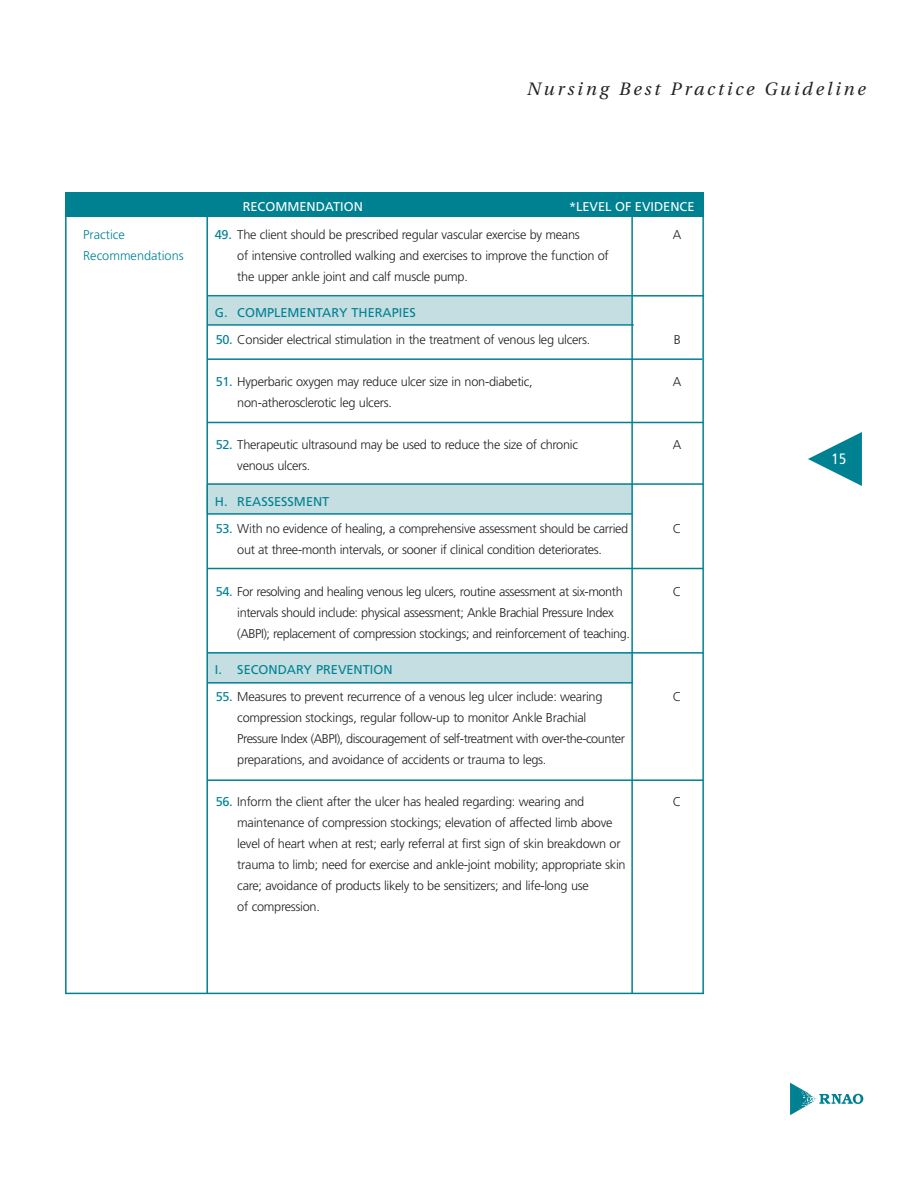
<style>
.page{position:relative;width:918px;height:1188px;background:#fff}
.page>*{position:absolute;margin:0;border:0;box-sizing:border-box;transform-origin:0 0}
.t1{font:italic 18px "Utopia";letter-spacing:.16em;color:#20231e}
.t2{font:condensed 15px "Frutiger";color:#fff}
.t3{font:300 12.75px/21px "Frutiger";letter-spacing:-.02em;color:#20231e}
.t4{font:12.75px "Frutiger";color:#008192}
.t5{font:12.75px "Frutiger";color:#fff}
.t6{font:300 12.75px "Frutiger";color:#008192}
.s1{font-weight:400;color:#008192}
</style>
<div class="page">
<div style="left:208px;top:653px;width:425px;height:30px;background:#c4dee1"></div>
<div style="left:207px;top:485px;width:425px;height:29px;background:#c4dee1"></div>
<div style="left:208px;top:297px;width:424px;height:27px;background:#c4dee1"></div>
<hr style="left:207px;top:324px;width:427px;height:2px;background:#008192">
<hr style="left:207px;top:568px;width:496px;height:1px;background:#008192">
<hr style="left:207px;top:682px;width:426px;height:2px;background:#008192">
<svg style="left:808px;top:432px;width:54px;height:54px"></svg>
<svg style="left:790px;top:1083px;width:73px;height:32px"></svg>
<hr style="left:65px;top:214px;width:2px;height:779px;background:#008192">
<hr style="left:702px;top:215px;width:2px;height:778px;background:#008192">
<hr style="left:206px;top:215px;width:2px;height:778px;background:#008192">
<div style="left:65px;top:192px;width:639px;height:25px;background:#008192"></div>
<hr style="left:631px;top:217px;width:2px;height:776px;background:#008192">
<hr style="left:207px;top:295px;width:497px;height:2px;background:#008192">
<hr style="left:207px;top:358px;width:495px;height:2px;background:#008192">
<hr style="left:65px;top:993px;width:639px;height:1px;background:#008192">
<hr style="left:207px;top:422px;width:496px;height:1px;background:#008192">
<hr style="left:207px;top:483px;width:496px;height:2px;background:#008192">
<hr style="left:207px;top:513px;width:425px;height:2px;background:#008192">
<hr style="left:207px;top:652px;width:496px;height:2px;background:#008192">
<hr style="left:207px;top:779px;width:496px;height:2px;background:#008192">
<h1 class="t1" style="left:527px;top:82px;width:340px">Nursing Best Practice Guideline</h1>
<p class="t5" style="left:243px;top:201px;width:122px">RECOMMENDATION</p>
<p class="t5" style="left:569px;top:201px;width:127px">*LEVEL OF EVIDENCE</p>
<p class="t6" style="left:83px;top:229px;width:43px">Practice</p>
<p class="t3" style="left:215px;top:225px;width:366px"><span class="s1">49.</span> The client should be prescribed regular vascular exercise by means</p>
<p class="t3" style="left:673px;top:225px;width:10px">A</p>
<p class="t6" style="left:83px;top:250px;width:102px">Recommendations</p>
<p class="t3" style="left:237px;top:246px;width:373px">of intensive controlled walking and exercises to improve the function of the upper ankle joint and calf muscle pump.</p>
<p class="t4" style="left:215px;top:307px;width:203px">G. COMPLEMENTARY THERAPIES</p>
<p class="t3" style="left:216px;top:330px;width:376px"><span class="s1">50.</span> Consider electrical stimulation in the treatment of venous leg ulcers.</p>
<p class="t3" style="left:674px;top:330px;width:9px">B</p>
<p class="t3" style="left:216px;top:372px;width:319px"><span class="s1">51.</span> Hyperbaric oxygen may reduce ulcer size in non-diabetic,</p>
<p class="t3" style="left:673px;top:372px;width:10px">A</p>
<p class="t3" style="left:237px;top:393px;width:156px">non-atherosclerotic leg ulcers.</p>
<p class="t3" style="left:216px;top:435px;width:364px"><span class="s1">52.</span> Therapeutic ultrasound may be used to reduce the size of chronic</p>
<p class="t3" style="left:673px;top:435px;width:10px">A</p>
<p class="t3" style="left:237px;top:456px;width:75px">venous ulcers.</p>
<p class="t4" style="left:215px;top:496px;width:116px">H. REASSESSMENT</p>
<p class="t3" style="left:216px;top:519px;width:414px"><span class="s1">53.</span> With no evidence of healing, a comprehensive assessment should be carried</p>
<p class="t3" style="left:673px;top:519px;width:10px">C</p>
<p class="t3" style="left:237px;top:540px;width:366px">out at three-month intervals, or sooner if clinical condition deteriorates.</p>
<p class="t3" style="left:216px;top:582px;width:409px"><span class="s1">54.</span> For resolving and healing venous leg ulcers, routine assessment at six-month</p>
<p class="t3" style="left:673px;top:582px;width:10px">C</p>
<p class="t3" style="left:237px;top:603px;width:394px">intervals should include: physical assessment; Ankle Brachial Pressure Index (ABPI); replacement of compression stockings; and reinforcement of teaching.</p>
<p class="t4" style="left:215px;top:664px;width:179px">I. SECONDARY PREVENTION</p>
<p class="t3" style="left:216px;top:687px;width:388px"><span class="s1">55.</span> Measures to prevent recurrence of a venous leg ulcer include: wearing</p>
<p class="t3" style="left:673px;top:687px;width:10px">C</p>
<p class="t3" style="left:237px;top:708px;width:389px">compression stockings, regular follow-up to monitor Ankle Brachial<br>Pressure Index (ABPI), discouragement of self-treatment with over-the-counter preparations, and avoidance of accidents or trauma to legs.</p>
<p class="t3" style="left:216px;top:792px;width:370px"><span class="s1">56.</span> Inform the client after the ulcer has healed regarding: wearing and</p>
<p class="t3" style="left:673px;top:792px;width:10px">C</p>
<p class="t3" style="left:237px;top:813px;width:390px">maintenance of compression stockings; elevation of affected limb above level of heart when at rest; early referral at first sign of skin breakdown or trauma to limb; need for exercise and ankle-joint mobility; appropriate skin care; avoidance of products likely to be sensitizers; and life-long use<br>of compression.</p>
<p class="t2" style="left:832px;top:453px;width:16px">15</p>
</div>
